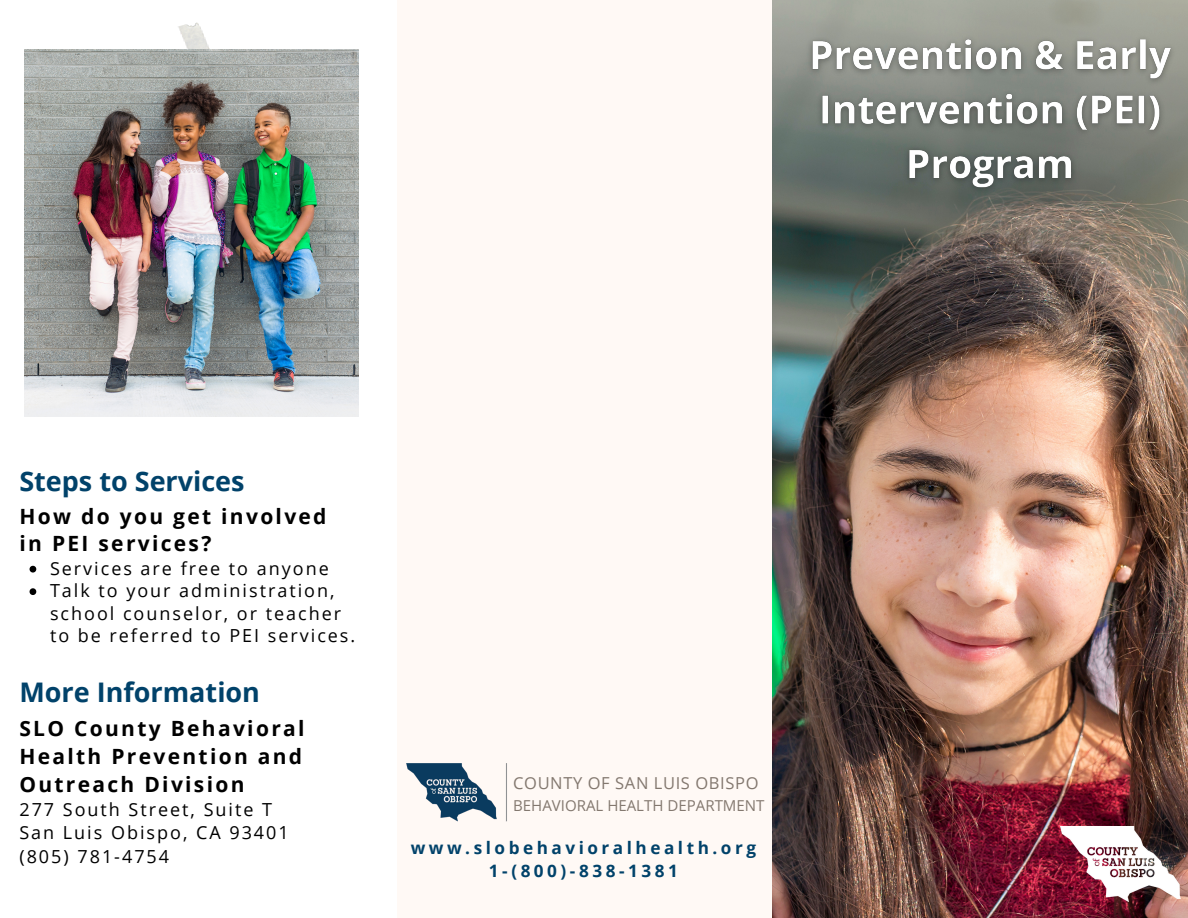
<style>
.page{position:relative;width:1188px;height:918px;background:#fff}
.page>*{position:absolute;margin:0;border:0;box-sizing:border-box;transform-origin:0 0}
.t1{font:700 27px "Open Sans";color:#01426a}
.t2{font:700 21px/28.2px "Open Sans";letter-spacing:.11em;color:#000;text-align:justify}
.t3{font:18px/22.5px "Open Sans";letter-spacing:.11em;color:#000}
.t4{font:700 17.1px/23px "Open Sans";letter-spacing:.205em;color:#01426a;text-align:center}
.t5{font:16.5px "Open Sans";letter-spacing:.04em;color:#83786f}
.t6{font:15px "Open Sans";color:#83786f}
</style>
<div class="page">
<img style="left:772px;top:0;width:416px;height:918px">
<div style="left:376px;top:0;width:396px;height:918px;background:#fff9f5"></div>
<img style="left:407px;top:764px;width:100px;height:58px">
<img style="left:1061px;top:826px;width:120px;height:76px">
<img style="left:798px;top:19px;width:384px;height:182px">
<div style="left:0;top:0;width:397px;height:918px;background:#fff"></div>
<svg style="left:30px;top:566px;width:6px;height:7px"></svg>
<svg style="left:30px;top:588px;width:6px;height:7px"></svg>
<img style="left:178px;top:22px;width:32px;height:27px">
<img style="left:25px;top:49px;width:334px;height:367px">
<h1 class="t1" style="left:19px;top:462px;width:227px">Steps to Services</h1>
<p class="t2" style="left:19px;top:503px;width:309px;line-height:27px">How do you get involved in PEI services?</p>
<p class="t3" style="left:50px;top:557px;width:307px">Services are free to anyone<br>Talk to your administration, school counselor, or teacher to be referred to PEI services.</p>
<h1 class="t1" style="left:19px;top:673px;width:242px">More Information</h1>
<p class="t2" style="left:19px;top:713px;width:287px">SLO County Behavioral Health Prevention and Outreach Division</p>
<p class="t3" style="left:19px;top:797px;width:271px;line-height:23.7px">277 South Street, Suite T<br>San Luis Obispo, CA 93401 (805) 781-4754</p>
<p class="t5" style="left:513px;top:772px;width:247px">COUNTY OF SAN LUIS OBISPO</p>
<p class="t6" style="left:513px;top:795px;width:253px">BEHAVIORAL HEALTH DEPARTMENT</p>
<p class="t4" style="left:411px;top:836px;width:347px">www.slobehavioralhealth.org<br>1-(800)-838-1381</p>
</div>
